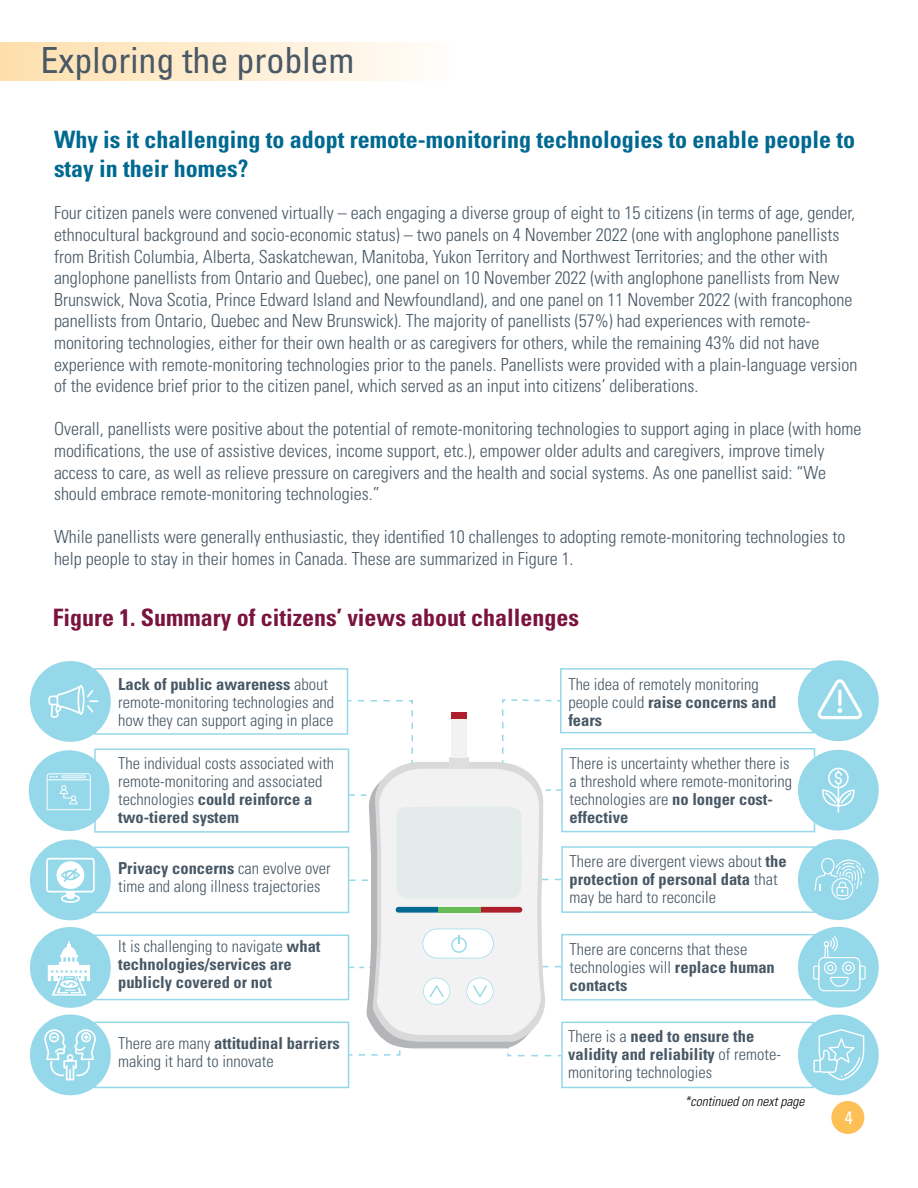
<style>
.page{position:relative;width:918px;height:1188px;background:#fff}
.page>*{position:absolute;margin:0;border:0;box-sizing:border-box;transform-origin:0 0}
.t1{font:condensed 36px "Univers LT Std";color:#485865}
.t2{font:700 condensed 24px/28.8px "Univers LT Std";color:#006991}
.t3{font:700 condensed 24px "Univers LT Std";color:#7a133e}
.t4{font:300 condensed 18px/21.6px "Univers LT Std";color:#485865}
.t5{font:condensed 18px "Univers LT Std";color:#fff}
.t6{font:300 condensed 16.5px/18px "Univers LT Std";color:#485865}
.t7{font:700 condensed 16.5px/18px "Univers LT Std";color:#485865}
.t8{font:italic 300 condensed 13.5px "Univers LT Std";color:#000}
.s1{font-weight:700}
.s2{font-weight:300}
</style>
<div class="page">
<div style="left:831px;top:1101px;width:33px;height:33px;background:#fdc057;border-radius:50%"></div>
<div style="left:0;top:42px;width:459px;height:39px;background:linear-gradient(to right,#fedfab,#fffdfb)"></div>
<div style="left:94px;top:668px;width:254px;height:67px;border:2px solid #95d8e9"></div>
<div style="left:30px;top:661px;width:81px;height:81px;background:#95d8e9;border-radius:50%"></div>
<svg style="left:48px;top:685px;width:50px;height:33px"></svg>
<div style="left:560px;top:668px;width:254px;height:65px;border:2px solid #95d8e9"></div>
<div style="left:798px;top:660px;width:81px;height:81px;background:#95d8e9;border-radius:50%"></div>
<svg style="left:817px;top:679px;width:45px;height:40px"></svg>
<div style="left:94px;top:749px;width:255px;height:84px;border:2px solid #95d8e9"></div>
<div style="left:29px;top:750px;width:81px;height:81px;background:#95d8e9;border-radius:50%"></div>
<svg style="left:47px;top:773px;width:44px;height:37px"></svg>
<div style="left:561px;top:748px;width:254px;height:84px;border:2px solid #95d8e9"></div>
<div style="left:798px;top:750px;width:81px;height:81px;background:#95d8e9;border-radius:50%"></div>
<svg style="left:822px;top:768px;width:33px;height:45px"></svg>
<div style="left:94px;top:847px;width:255px;height:66px;border:2px solid #95d8e9"></div>
<div style="left:30px;top:840px;width:81px;height:80px;background:#95d8e9;border-radius:50%"></div>
<svg style="left:46px;top:858px;width:49px;height:45px"></svg>
<div style="left:561px;top:846px;width:254px;height:67px;border:2px solid #95d8e9"></div>
<div style="left:798px;top:839px;width:81px;height:81px;background:#95d8e9;border-radius:50%"></div>
<svg style="left:815px;top:858px;width:50px;height:42px"></svg>
<div style="left:94px;top:935px;width:255px;height:65px;border:2px solid #95d8e9"></div>
<div style="left:30px;top:927px;width:81px;height:81px;background:#95d8e9;border-radius:50%"></div>
<svg style="left:48px;top:942px;width:42px;height:54px"></svg>
<div style="left:561px;top:934px;width:254px;height:67px;border:2px solid #95d8e9"></div>
<div style="left:798px;top:927px;width:81px;height:81px;background:#95d8e9;border-radius:50%"></div>
<svg style="left:813px;top:936px;width:53px;height:55px"></svg>
<div style="left:561px;top:1022px;width:253px;height:66px;border:2px solid #95d8e9"></div>
<div style="left:798px;top:1015px;width:81px;height:80px;background:#95d8e9;border-radius:50%"></div>
<svg style="left:813px;top:1029px;width:51px;height:52px"></svg>
<div style="left:94px;top:1022px;width:255px;height:66px;border:2px solid #95d8e9"></div>
<div style="left:30px;top:1015px;width:81px;height:80px;background:#95d8e9;border-radius:50%"></div>
<svg style="left:44px;top:1029px;width:52px;height:51px"></svg>
<svg style="left:347px;top:699px;width:66px;height:66px"></svg>
<svg style="left:349px;top:794px;width:17px;height:2px"></svg>
<svg style="left:349px;top:879px;width:17px;height:2px"></svg>
<svg style="left:349px;top:967px;width:16px;height:1px"></svg>
<svg style="left:348px;top:1036px;width:53px;height:20px"></svg>
<svg style="left:502px;top:698px;width:60px;height:67px"></svg>
<svg style="left:546px;top:789px;width:15px;height:2px"></svg>
<svg style="left:506px;top:1045px;width:57px;height:12px"></svg>
<svg style="left:366px;top:791px;width:174px;height:257px"></svg>
<svg style="left:373px;top:762px;width:173px;height:280px"></svg>
<svg style="left:377px;top:769px;width:165px;height:266px;fill:#f2f2f2"></svg>
<div style="left:395px;top:805px;width:127px;height:95px;background:#e3ebeb"></div>
<svg style="left:396px;top:907px;width:42px;height:6px"></svg>
<svg style="left:480px;top:907px;width:42px;height:6px"></svg>
<div style="left:438px;top:907px;width:42px;height:6px;background:#66bd57"></div>
<div style="left:449px;top:757px;width:20px;height:12px;background:#dedede"></div>
<div style="left:451px;top:719px;width:15px;height:38px;background:#f2f2f2"></div>
<div style="left:451px;top:712px;width:15px;height:7px;background:#ad1f2b"></div>
<svg style="left:422px;top:929px;width:72px;height:29px"></svg>
<svg style="left:423px;top:978px;width:27px;height:27px"></svg>
<svg style="left:467px;top:978px;width:26px;height:27px"></svg>
<h1 class="t1" style="left:40px;top:37px;width:315px">Exploring the problem</h1>
<h2 class="t2" style="left:54px;top:125px;width:803px">Why is it challenging to adopt remote-monitoring technologies to enable people to stay in their homes?</h2>
<p class="t4" style="left:54px;top:202px;width:805px">Four citizen panels were convened virtually – each engaging a diverse group of eight to 15 citizens (in terms of age, gender, ethnocultural background and socio-economic status) – two panels on 4 November 2022 (one with anglophone panellists from British Columbia, Alberta, Saskatchewan, Manitoba, Yukon Territory and Northwest Territories; and the other with anglophone panellists from Ontario and Quebec), one panel on 10 November 2022 (with anglophone panellists from New Brunswick, Nova Scotia, Prince Edward Island and Newfoundland), and one panel on 11 November 2022 (with francophone panellists from Ontario, Quebec and New Brunswick). The majority of panellists (57%) had experiences with remote&shy;monitoring technologies, either for their own health or as caregivers for others, while the remaining 43% did not have experience with remote-monitoring technologies prior to the panels. Panellists were provided with a plain-language version of the evidence brief prior to the citizen panel, which served as an input into citizens’ deliberations.</p>
<p class="t4" style="left:54px;top:418px;width:809px">Overall, panellists were positive about the potential of remote-monitoring technologies to support aging in place (with home modifications, the use of assistive devices, income support, etc.), empower older adults and caregivers, improve timely access to care, as well as relieve pressure on caregivers and the health and social systems. As one panellist said: “We should embrace remote-monitoring technologies.”</p>
<p class="t4" style="left:54px;top:526px;width:793px">While panellists were generally enthusiastic, they identified 10 challenges to adopting remote-monitoring technologies to help people to stay in their homes in Canada. These are summarized in Figure 1.</p>
<h2 class="t3" style="left:53px;top:603px;width:528px">Figure 1. Summary of citizens’ views about challenges</h2>
<p class="t6" style="left:118px;top:675px;width:218px"><span class="s1">Lack of public awareness</span> about remote-monitoring technologies and how they can support aging in place</p>
<p class="t6" style="left:568px;top:675px;width:209px">The idea of remotely monitoring people could <span class="s1">raise concerns and fears</span></p>
<p class="t6" style="left:118px;top:754px;width:218px">The individual costs associated with remote-monitoring and associated technologies <span class="s1">could reinforce a two-tiered system</span></p>
<p class="t6" style="left:570px;top:754px;width:224px">There is uncertainty whether there is a threshold where remote-monitoring technologies are <span class="s1">no longer cost&shy;effective</span></p>
<p class="t6" style="left:118px;top:859px;width:214px"><span class="s1">Privacy concerns</span> can evolve over time and along illness trajectories</p>
<p class="t6" style="left:570px;top:852px;width:219px">There are divergent views about <span class="s1">the protection of personal data</span> that may be hard to reconcile</p>
<p class="t7" style="left:118px;top:937px;width:204px"><span class="s2">It is challenging to navigate</span> what technologies/services are publicly covered or not</p>
<p class="t6" style="left:570px;top:940px;width:207px">There are concerns that these technologies will <span class="s1">replace human contacts</span></p>
<p class="t6" style="left:568px;top:1027px;width:214px">There is a <span class="s1">need to ensure the validity and reliability</span> of remote&shy;monitoring technologies</p>
<p class="t6" style="left:118px;top:1035px;width:223px">There are many <span class="s1">attitudinal barriers </span>making it hard to innovate</p>
<p class="t8" style="left:685px;top:1093px;width:121px">*continued on next page</p>
<p class="t5" style="left:845px;top:1106px;width:9px">4</p>
</div>
